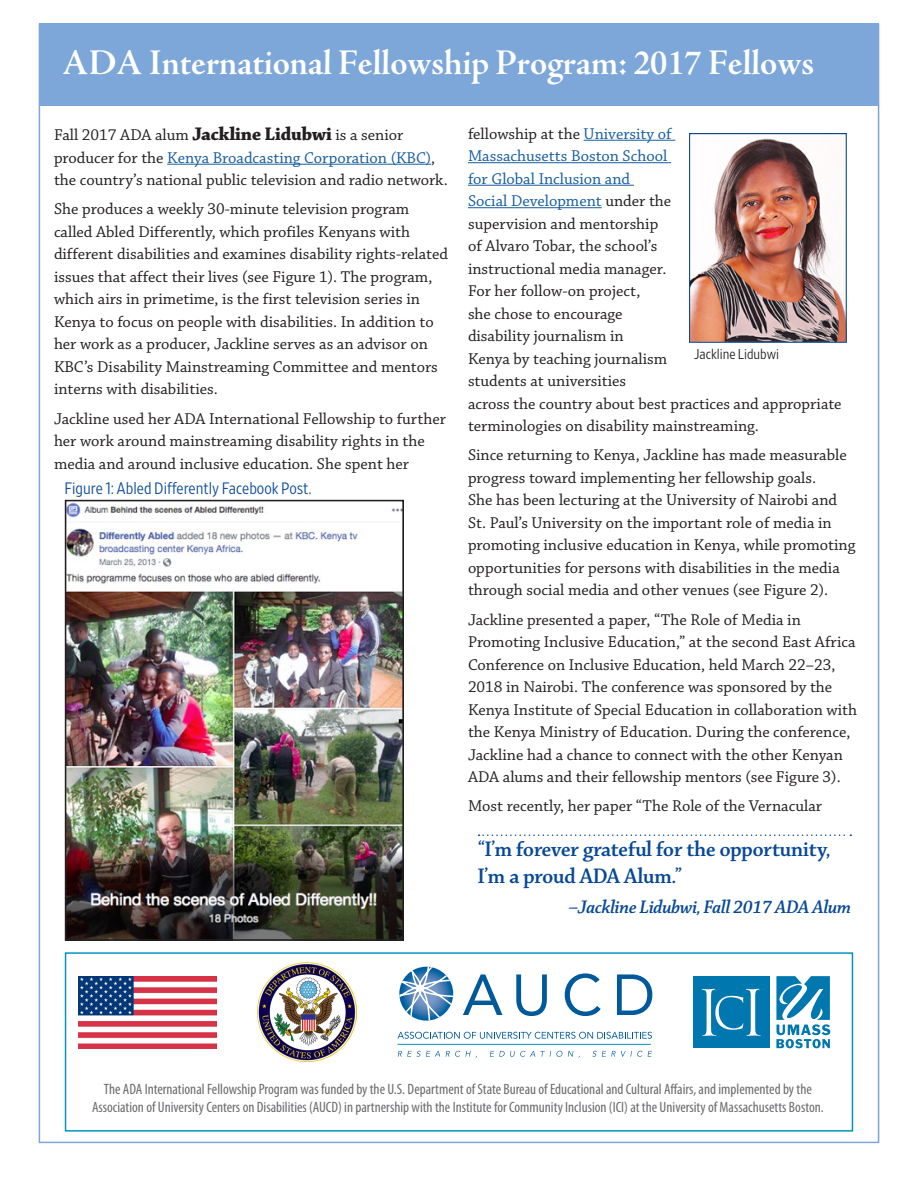
<style>
.page{position:relative;width:918px;height:1188px;background:#fff}
.page>*{position:absolute;margin:0;border:0;box-sizing:border-box;transform-origin:0 0}
.t1{font:37.5px "Adobe Jenson MM 590 25";color:#fff}
.call_out{font:22.5px/27px "Chaparral Pro Semibold Disp";color:#074896}
.call_out_author{font:19.5px "Chaparral Pro Semibold It Disp";color:#074896}
.text_regular{font:16.5px/22.5px "Chaparral Pro";color:#231f20}
.t2{font:300 16.5px "Retina Narrow";color:#074896}
.t3{font:condensed 15px/18px "Myriad Pro";color:#6b6b6e;text-align:center}
.text_regular-2{font:300 14.25px "Retina Narrow";color:#231f20}
.s1{font-family:"Chaparral Pro Bold Disp";font-size:19.5px}
.s2{color:#175d9e}
</style>
<div class="page">
<div style="left:39px;top:24px;width:840px;height:82px;background:#7ca7d8"></div>
<svg style="left:463px;top:974px;width:39px;height:41px"></svg>
<svg style="left:516px;top:974px;width:31px;height:42px"></svg>
<svg style="left:565px;top:973px;width:36px;height:43px"></svg>
<svg style="left:617px;top:974px;width:35px;height:41px"></svg>
<svg style="left:397px;top:1032px;width:255px;height:7px"></svg>
<svg style="left:398px;top:1051px;width:42px;height:6px"></svg>
<svg style="left:446px;top:1051px;width:14px;height:6px"></svg>
<svg style="left:466px;top:1051px;width:11px;height:7px"></svg>
<svg style="left:490px;top:1051px;width:90px;height:7px"></svg>
<svg style="left:592px;top:1051px;width:60px;height:6px"></svg>
<hr style="left:398px;top:1044px;width:253px;height:1px;background:#0094c3">
<svg style="left:399px;top:967px;width:54px;height:54px"></svg>
<svg style="left:776px;top:976px;width:54px;height:72px"></svg>
<div style="left:694px;top:977px;width:76px;height:71px;background:#0077af"></div>
<svg style="left:702px;top:989px;width:59px;height:47px"></svg>
<img style="left:257px;top:962px;width:99px;height:100px">
<img style="left:79px;top:976px;width:137px;height:72px">
<div style="left:65px;top:952px;width:788px;height:180px;border:2px solid #0094c3"></div>
<hr style="left:167px;top:164px;width:264px;height:1px;background:#175d9e">
<hr style="left:584px;top:140px;width:91px;height:1px;background:#175d9e">
<hr style="left:468px;top:162px;width:203px;height:1px;background:#175d9e">
<hr style="left:468px;top:185px;width:166px;height:1px;background:#175d9e">
<hr style="left:468px;top:207px;width:134px;height:1px;background:#175d9e">
<img style="left:691px;top:138px;width:154px;height:203px">
<div style="left:689px;top:133px;width:158px;height:210px;border:1px solid #074896"></div>
<img style="left:68px;top:503px;width:333px;height:435px">
<div style="left:65px;top:500px;width:339px;height:441px;border:2px solid #231f20"></div>
<svg style="left:479px;top:834px;width:372px;height:2px"></svg>
<h1 class="t1" style="left:63px;top:43px;width:753px">ADA International Fellowship Program: 2017 Fellows</h1>
<p class="text_regular" style="left:54px;top:124px;width:395px">Fall 2017 ADA alum <span class="s1">Jackline Lidubwi</span> is a senior producer for the <span class="s2">Kenya Broadcasting Corporation (KBC)</span>, the country’s national public television and radio network.</p>
<p class="text_regular" style="left:54px;top:198px;width:396px">She produces a weekly 30-minute television program called Abled Differently, which profiles Kenyans with different disabilities and examines disability rights-related issues that affect their lives (see Figure 1). The program, which airs in primetime, is the first television series in Kenya to focus on people with disabilities. In addition to her work as a producer, Jackline serves as an advisor on KBC’s Disability Mainstreaming Committee and mentors interns with disabilities.</p>
<p class="text_regular" style="left:54px;top:408px;width:393px">Jackline used her ADA International Fellowship to further her work around mainstreaming disability rights in the media and around inclusive education. She spent her</p>
<p class="t2" style="left:64px;top:478px;width:248px">Figure 1: Abled Differently Facebook Post.</p>
<p class="text_regular" style="left:468px;top:123px;width:375px">fellowship at the <span class="s2">University of<br>Massachusetts Boston School<br>for Global Inclusion and<br>Social Development</span> under the<br>supervision and mentorship<br>of Alvaro Tobar, the school’s<br>instructional media manager.<br>For her follow-on project,<br>she chose to encourage<br>disability journalism in<br>Kenya by teaching journalism<br>students at universities<br>across the country about best practices and appropriate terminologies on disability mainstreaming.</p>
<p class="text_regular" style="left:468px;top:445px;width:389px">Since returning to Kenya, Jackline has made measurable progress toward implementing her fellowship goals.<br>She has been lecturing at the University of Nairobi and St. Paul’s University on the important role of media in promoting inclusive education in Kenya, while promoting opportunities for persons with disabilities in the media through social media and other venues (see Figure 2).</p>
<p class="text_regular" style="left:468px;top:609px;width:391px">Jackline presented a paper, “The Role of Media in Promoting Inclusive Education,” at the second East Africa Conference on Inclusive Education, held March 22–23, 2018 in Nairobi. The conference was sponsored by the Kenya Institute of Special Education in collaboration with the Kenya Ministry of Education. During the conference, Jackline had a chance to connect with the other Kenyan ADA alums and their fellowship mentors (see Figure 3).</p>
<p class="text_regular" style="left:468px;top:796px;width:356px">Most recently, her paper “The Role of the Vernacular</p>
<p class="text_regular-2" style="left:694px;top:346px;width:86px">Jackline Lidubwi</p>
<p class="call_out" style="left:478px;top:837px;width:354px">“I’m forever grateful for the opportunity,<br>I’m a proud ADA Alum.”</p>
<p class="call_out_author" style="left:568px;top:897px;width:284px">–Jackline Lidubwi, Fall 2017 ADA Alum</p>
<p class="t3" style="left:92px;top:1081px;width:733px">The ADA International Fellowship Program was funded by the U.S. Department of State Bureau of Educational and Cultural Affairs, and implemented by the<br>Association of University Centers on Disabilities (AUCD) in partnership with the Institute for Community Inclusion (ICI) at the University of Massachusetts Boston.</p>
</div>
